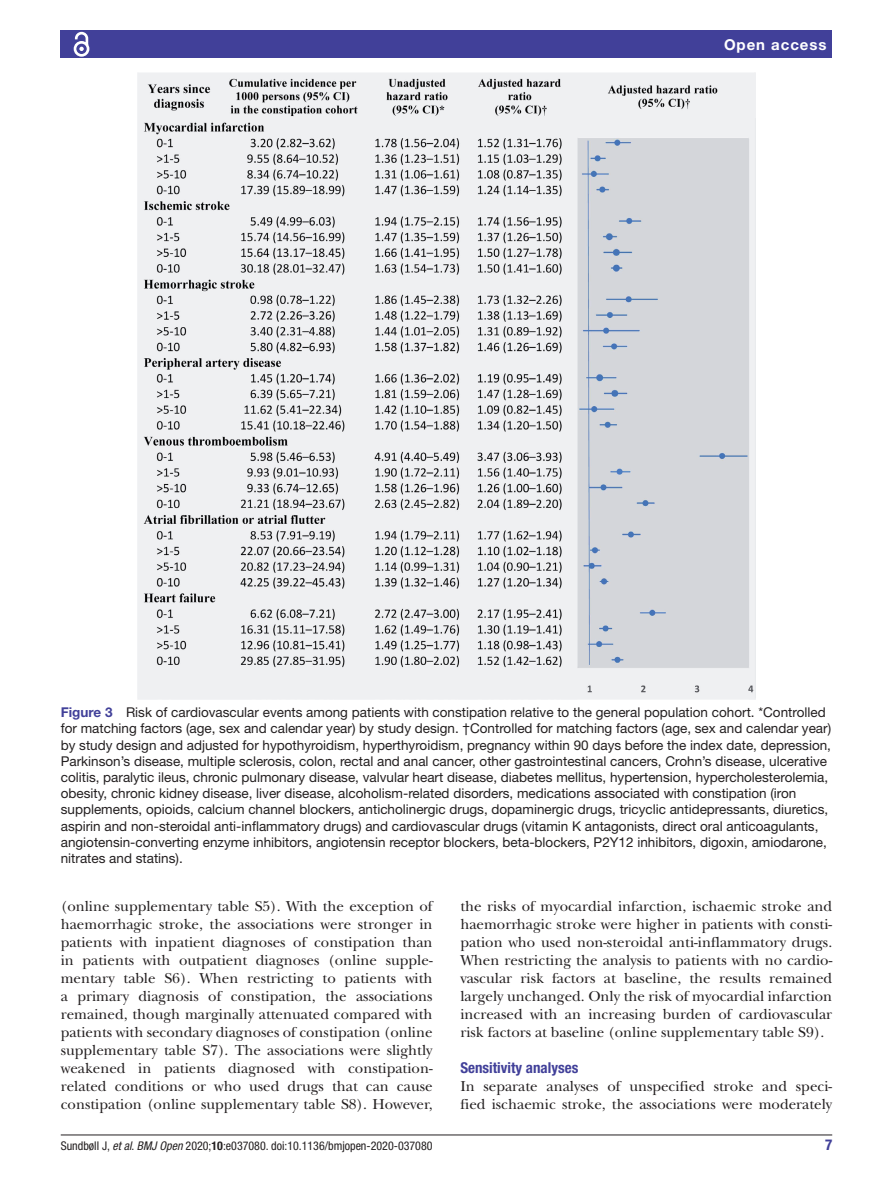
<style>
.page{position:relative;width:893px;height:1191px;background:#fff}
.page>*{position:absolute;margin:0;border:0;box-sizing:border-box;transform-origin:0 0}
.t1{font:15px/18px "New Baskerville";color:#231f20;text-align:justify}
.t2{font:700 condensed 15px "Helvetica Neue LT Std";color:#414099}
.t3{font:700 15px "Helvetica Neue LT Std";letter-spacing:.065em;color:#fff}
.t4{font:13.5px/16.2px "Helvetica Neue LT Std";color:#231f20}
.t5{font:condensed 12px "Helvetica Neue LT Std";color:#231f20}
.s1{font-weight:700;color:#414099}
.s2{font-style:italic}
.s3{font-weight:700}
</style>
<div class="page">
<hr style="left:61px;top:1134px;width:771px;height:1px;background:#231f20">
<div style="left:61px;top:31px;width:771px;height:27px;background:#414099"></div>
<svg style="left:73px;top:31px;width:17px;height:26px"></svg>
<img style="left:138px;top:73px;width:617px;height:626px">
<p class="t3" style="left:724px;top:35px;width:104px">Open access</p>
<p class="t4" style="left:61px;top:704px;width:772px"><span class="s1">Figure 3</span> Risk of cardiovascular events among patients with constipation relative to the general population cohort. *Controlled for matching factors (age, sex and calendar year) by study design. †Controlled for matching factors (age, sex and calendar year) by study design and adjusted for hypothyroidism, hyperthyroidism, pregnancy within 90 days before the index date, depression, Parkinson’s disease, multiple sclerosis, colon, rectal and anal cancer, other gastrointestinal cancers, Crohn’s disease, ulcerative colitis, paralytic ileus, chronic pulmonary disease, valvular heart disease, diabetes mellitus, hypertension, hypercholesterolemia, obesity, chronic kidney disease, liver disease, alcoholism-related disorders, medications associated with constipation (iron supplements, opioids, calcium channel blockers, anticholinergic drugs, dopaminergic drugs, tricyclic antidepressants, diuretics, aspirin and non-steroidal anti-inflammatory drugs) and cardiovascular drugs (vitamin K antagonists, direct oral anticoagulants, angiotensin-converting enzyme inhibitors, angiotensin receptor blockers, beta-blockers, P2Y12 inhibitors, digoxin, amiodarone, nitrates and statins).</p>
<p class="t1" style="left:61px;top:897px;width:373px">(online supplementary table S5). With the exception of haemorrhagic stroke, the associations were stronger in patients with inpatient diagnoses of constipation than in patients with outpatient diagnoses (online supple&shy;mentary table S6). When restricting to patients with a primary diagnosis of constipation, the associations remained, though marginally attenuated compared with patients with secondary diagnoses of constipation (online supplementary table S7). The associations were slightly weakened in patients diagnosed with constipation&shy;related conditions or who used drugs that can cause constipation (online supplementary table S8). However,</p>
<p class="t1" style="left:460px;top:897px;width:373px">the risks of myocardial infarction, ischaemic stroke and haemorrhagic stroke were higher in patients with consti&shy;pation who used non-steroidal anti-inflammatory drugs.<br>When restricting the analysis to patients with no cardio&shy;vascular risk factors at baseline, the results remained largely unchanged. Only the risk of myocardial infarction increased with an increasing burden of cardiovascular risk factors at baseline (online supplementary table S9).</p>
<p class="t2" style="left:460px;top:1059px;width:119px">Sensitivity analyses</p>
<p class="t1" style="left:460px;top:1077px;width:373px">In separate analyses of unspecified stroke and speci&shy;fied ischaemic stroke, the associations were moderately</p>
<p class="t5" style="left:61px;top:1138px;width:373px">Sundbøll J, <span class="s2">et al</span>. <span class="s2">BMJ Open</span> 2020;<span class="s3">10</span>:e037080. doi:10.1136/bmjopen-2020-037080</p>
<p class="t2" style="left:825px;top:1135px;width:9px">7</p>
</div>
